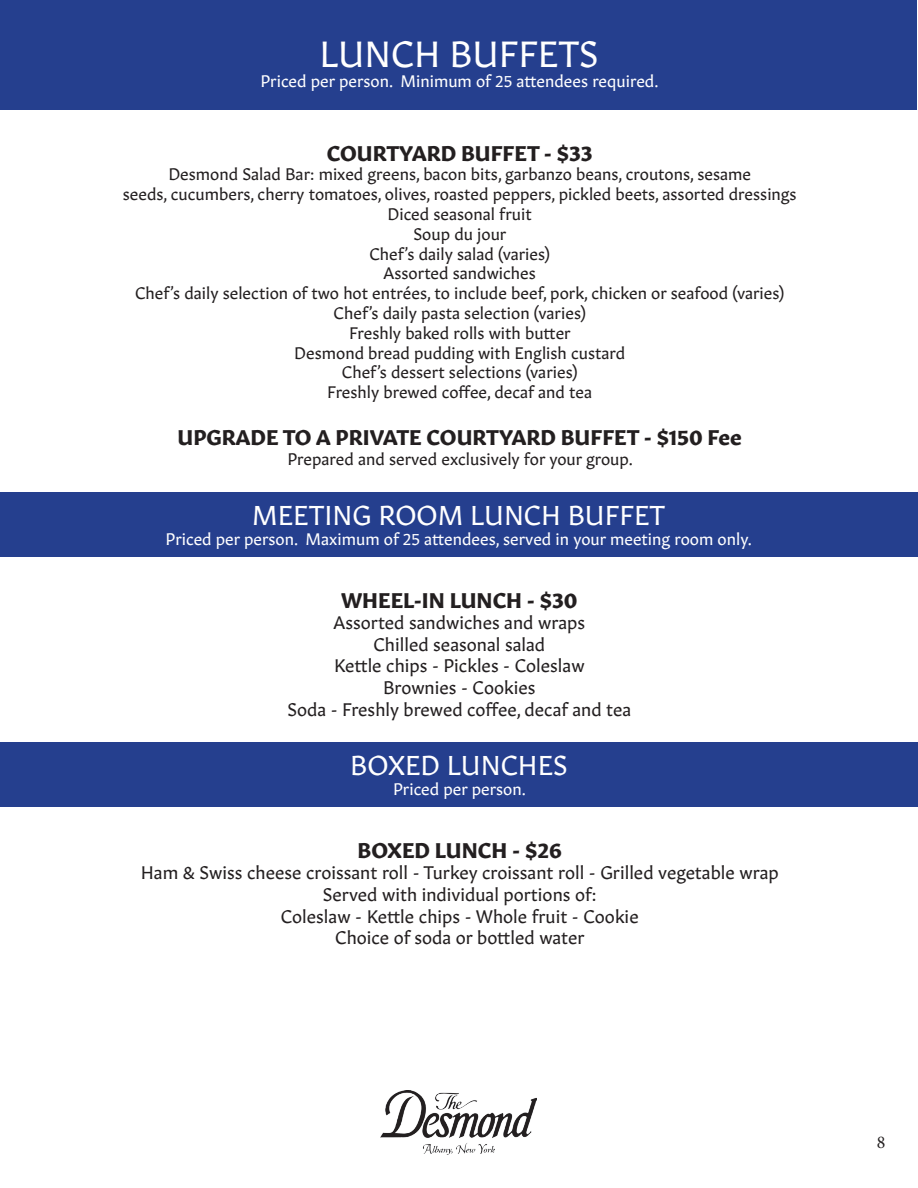
<style>
.page{position:relative;width:918px;height:1188px;background:#fff}
.page>*{position:absolute;margin:0;border:0;box-sizing:border-box;transform-origin:0 0}
.t1{font:36px "Gitan Latn";color:#fff}
.t2{font:27px "Gitan Latn";color:#fff}
.t3{font:700 21px "Gitan Latn";color:#231f20}
.t4{font:18px "Gitan Latn";color:#231f20}
.t5{font:18px "Minion Pro";color:#231f20}
.t6{font:16.5px "Gitan Latn";color:#231f20}
.t7{font:16.5px "Gitan Latn";color:#fff}
</style>
<div class="page">
<div style="left:1px;top:1px;width:916px;height:109px;background:#253f8e"></div>
<div style="left:0;top:492px;width:917px;height:65px;background:#253f8e"></div>
<img style="left:380px;top:1090px;width:156px;height:65px">
<div style="left:0;top:742px;width:918px;height:65px;background:#253f8e"></div>
<p class="t1" style="left:319px;top:25px;width:281px">LUNCH BUFFETS</p>
<p class="t7" style="left:260px;top:67px;width:400px">Priced per person. Minimum of 25 attendees required.</p>
<p class="t3" style="left:327px;top:135px;width:267px">COURTYARD BUFFET - $33</p>
<p class="t6" style="left:168px;top:161px;width:584px">Desmond Salad Bar: mixed greens, bacon bits, garbanzo beans, croutons, sesame</p>
<p class="t6" style="left:123px;top:181px;width:675px">seeds, cucumbers, cherry tomatoes, olives, roasted peppers, pickled beets, assorted dressings</p>
<p class="t6" style="left:388px;top:200px;width:146px">Diced seasonal fruit</p>
<p class="t6" style="left:413px;top:220px;width:95px">Soup du jour</p>
<p class="t6" style="left:369px;top:240px;width:182px">Chef’s daily salad (varies)</p>
<p class="t6" style="left:384px;top:260px;width:154px">Assorted sandwiches</p>
<p class="t6" style="left:135px;top:280px;width:651px">Chef’s daily selection of two hot entrées, to include beef, pork, chicken or seafood (varies)</p>
<p class="t6" style="left:334px;top:299px;width:254px">Chef’s daily pasta selection (varies)</p>
<p class="t6" style="left:349px;top:319px;width:223px">Freshly baked rolls with butter</p>
<p class="t6" style="left:294px;top:339px;width:332px">Desmond bread pudding with English custard</p>
<p class="t6" style="left:342px;top:359px;width:237px">Chef’s dessert selections (varies)</p>
<p class="t6" style="left:327px;top:379px;width:266px">Freshly brewed coffee, decaf and tea</p>
<p class="t3" style="left:178px;top:419px;width:566px">UPGRADE TO A PRIVATE COURTYARD BUFFET - $150 Fee</p>
<p class="t6" style="left:287px;top:445px;width:347px">Prepared and served exclusively for your group.</p>
<p class="t2" style="left:252px;top:493px;width:415px">MEETING ROOM LUNCH BUFFET</p>
<p class="t7" style="left:166px;top:525px;width:588px">Priced per person. Maximum of 25 attendees, served in your meeting room only.</p>
<p class="t3" style="left:341px;top:582px;width:238px">WHEEL-IN LUNCH - $30</p>
<p class="t4" style="left:334px;top:608px;width:253px">Assorted sandwiches and wraps</p>
<p class="t4" style="left:374px;top:630px;width:173px">Chilled seasonal salad</p>
<p class="t4" style="left:334px;top:651px;width:252px">Kettle chips - Pickles - Coleslaw</p>
<p class="t4" style="left:383px;top:673px;width:154px">Brownies - Cookies</p>
<p class="t4" style="left:287px;top:694px;width:345px">Soda - Freshly brewed coffee, decaf and tea</p>
<p class="t2" style="left:350px;top:743px;width:219px">BOXED LUNCHES</p>
<p class="t7" style="left:393px;top:775px;width:134px">Priced per person.</p>
<p class="t3" style="left:358px;top:832px;width:206px">BOXED LUNCH - $26</p>
<p class="t4" style="left:141px;top:858px;width:639px">Ham &amp; Swiss cheese croissant roll - Turkey croissant roll - Grilled vegetable wrap</p>
<p class="t4" style="left:323px;top:880px;width:275px">Served with individual portions of:</p>
<p class="t4" style="left:281px;top:901px;width:359px">Coleslaw - Kettle chips - Whole fruit - Cookie</p>
<p class="t4" style="left:335px;top:923px;width:251px">Choice of soda or bottled water</p>
<p class="t5" style="left:877px;top:1130px;width:10px">8</p>
</div>
